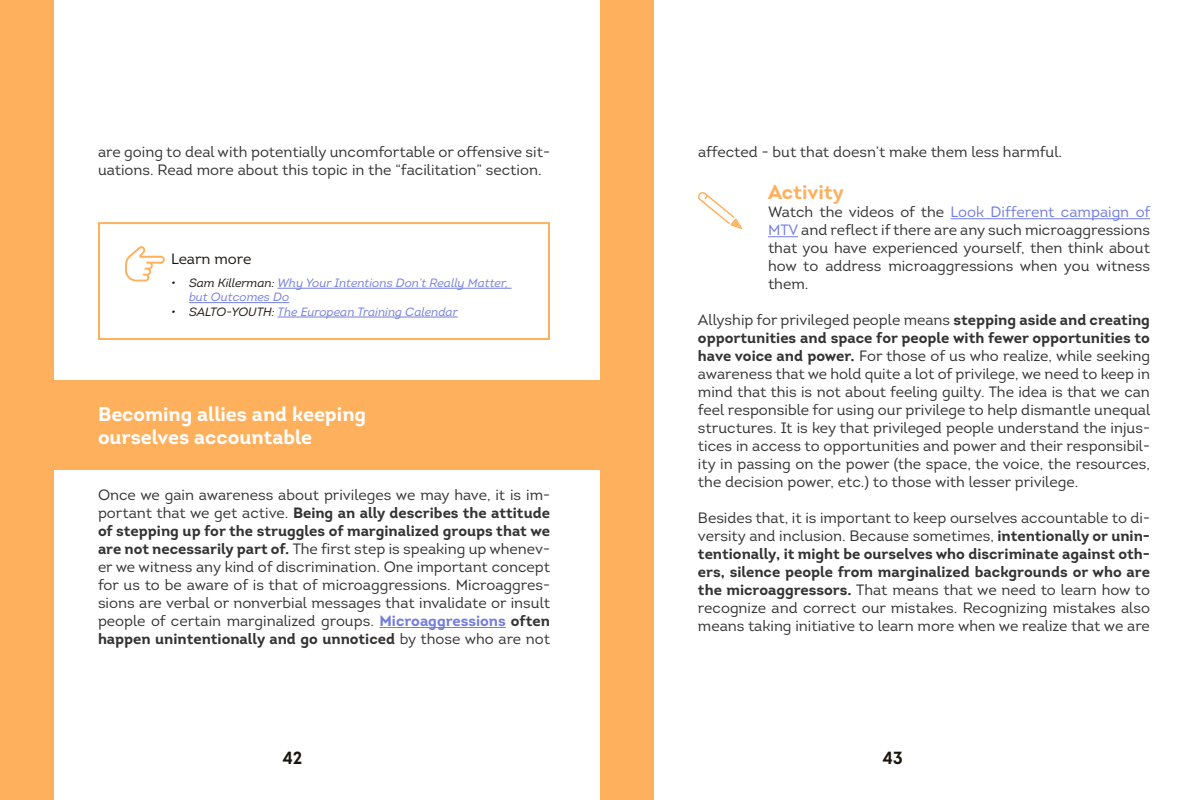
<style>
.page{position:relative;width:1200px;height:800px;background:#fff}
.page>*{position:absolute;margin:0;border:0;box-sizing:border-box;transform-origin:0 0}
.t1{font:700 20px "Intro";color:#ffb05c}
.t2{font:700 19.9px/23.9px "Intro";color:#fff}
.t3{font:700 17.6px "Intro";color:#1d160f}
.t4{font:15px/18px "Intro";color:#333;text-align:justify}
.t5{font:15px "Intro";color:#1d160f}
.t6{font:italic 12px/14.4px "Intro";color:#727dde}
.s1{font-weight:700;font-size:20px;color:#fff}
.s2{color:#1d160f}
.s3{font-weight:700}
.s4{font-weight:700;color:#727dde}
.s5{color:#727dde}
</style>
<div class="page">
<div style="left:0;top:0;width:54px;height:800px;background:#ffb05c"></div>
<div style="left:600px;top:0;width:54px;height:800px;background:#ffb05c"></div>
<hr style="left:277px;top:288px;width:235px;height:1px;background:#727dde">
<hr style="left:189px;top:302px;width:100px;height:1px;background:#727dde">
<hr style="left:278px;top:317px;width:180px;height:1px;background:#727dde">
<div style="left:0;top:380px;width:600px;height:90px;background:#ffb05c"></div>
<hr style="left:379px;top:627px;width:127px;height:1px;background:#727dde">
<hr style="left:951px;top:218px;width:199px;height:1px;background:#727dde">
<hr style="left:768px;top:236px;width:30px;height:1px;background:#727dde">
<svg style="left:698px;top:192px;width:44px;height:37px"></svg>
<div style="left:98px;top:222px;width:452px;height:118px;border:2px solid #ffb05c"></div>
<svg style="left:125px;top:246px;width:40px;height:36px"></svg>
<p class="t4" style="left:98px;top:143px;width:454px">are going to deal with potentially uncomfortable or offensive sit&shy;uations. Read more about this topic in the “facilitation” section.</p>
<p class="t5" style="left:171px;top:249px;width:88px">Learn more<span class="s1">:</span></p>
<p class="t6" style="left:189px;top:276px;width:321px;text-indent:-18px"><span class="s2">• Sam Killerman:</span> Why Your Intentions Don’t Really Matter, but Outcomes Do</p>
<p class="t6" style="left:171px;top:304px;width:288px"><span class="s2">• SALTO-YOUTH:</span> The European Training Calendar</p>
<h2 class="t2" style="left:98px;top:401px;width:270px">Becoming allies and keeping ourselves accountable</h2>
<p class="t4" style="left:98px;top:486px;width:454px">Once we gain awareness about privileges we may have, it is im&shy;portant that we get active. <span class="s3">Being an ally describes the attitude of stepping up for the struggles of marginalized groups that we are not necessarily part of.</span> The first step is speaking up whenev&shy;er we witness any kind of discrimination. One important concept for us to be aware of is that of microaggressions. Microaggres&shy;sions are verbal or nonverbial messages that invalidate or insult people of certain marginalized groups. <span class="s4">Microaggressions</span> <span class="s3">often happen unintentionally and go unnoticed</span> by those who are not</p>
<p class="t4" style="left:698px;top:143px;width:366px">affected - but that doesn’t make them less harmful.</p>
<h1 class="t1" style="left:768px;top:179px;width:78px">Activity</h1>
<p class="t4" style="left:768px;top:203px;width:384px">Watch the videos of the <span class="s5">Look Different campaign of MTV</span> and reflect if there are any such microaggressions that you have experienced yourself, then think about how to address microaggressions when you witness them.</p>
<p class="t4" style="left:698px;top:311px;width:454px">Allyship for privileged people means <span class="s3">stepping aside and creating opportunities and space for people with fewer opportunities to have voice and power.</span> For those of us who realize, while seeking awareness that we hold quite a lot of privilege, we need to keep in mind that this is not about feeling guilty. The idea is that we can feel responsible for using our privilege to help dismantle unequal structures. It is key that privileged people understand the injus&shy;tices in access to opportunities and power and their responsibil&shy;ity in passing on the power (the space, the voice, the resources, the decision power, etc.) to those with lesser privilege.</p>
<p class="t4" style="left:698px;top:509px;width:454px">Besides that, it is important to keep ourselves accountable to di&shy;versity and inclusion. Because sometimes, <span class="s3">intentionally or unin&shy;tentionally, it might be ourselves who discriminate against oth&shy;ers, silence people from marginalized backgrounds or who are the microaggressors.</span> That means that we need to learn how to recognize and correct our mistakes. Recognizing mistakes also means taking initiative to learn more when we realize that we are</p>
<p class="t3" style="left:282px;top:746px;width:22px">42</p>
<p class="t3" style="left:882px;top:746px;width:22px">43</p>
</div>
